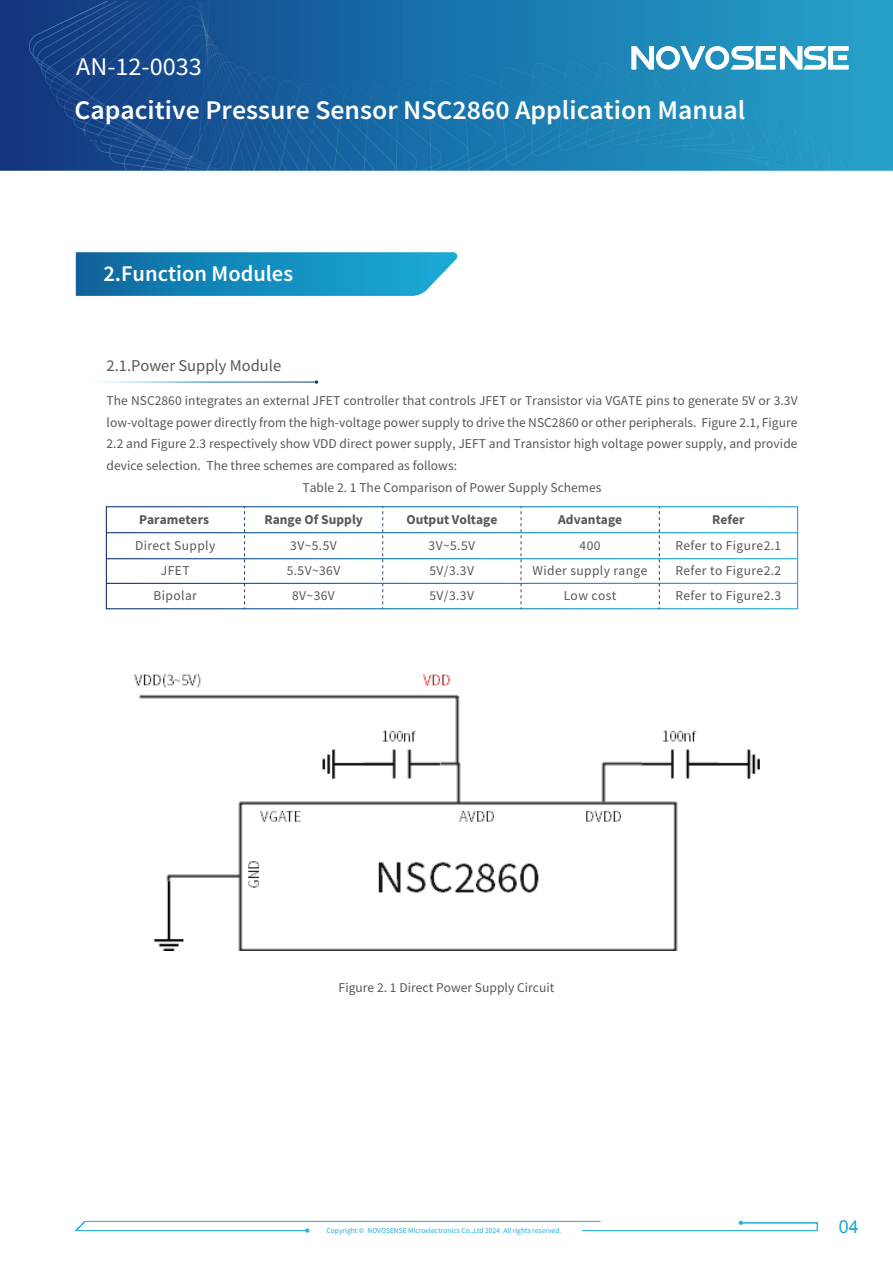
<style>
.page{position:relative;width:893px;height:1263px;background:#fff}
.page>*{position:absolute;margin:0;border:0;box-sizing:border-box;transform-origin:0 0}
.t1{font:600 27px "Source Sans Pro";color:#fff}
.t2{font:25.5px "Source Sans Pro";color:#fff}
.t3{font:600 22.5px "Source Sans Pro";color:#fff}
.t4{font:18px "Arial";color:#1ca9d4}
.t5{font:16.5px "Source Sans Pro";color:#585757}
.t6{font:13.5px/24.9px "Source Sans Pro";color:#585757;text-align:justify}
.t7{font:13.5px/24.9px "Source Sans Pro";letter-spacing:.03em;color:#585757;text-align:center}
.t8{font:700 13.5px "Source Sans Pro";color:#585757}
.t9{font:7.5px "Source Sans Pro";color:#1eadd6}
</style>
<div class="page">
<img style="left:0;top:0;width:893px;height:170px">
<svg style="left:632px;top:46px;width:216px;height:23px"></svg>
<svg style="left:74px;top:1221px;width:744px;height:12px"></svg>
<div style="left:106px;top:506px;width:692px;height:103px;border:1px solid #fff"></div>
<hr style="left:107px;top:532px;width:691px;height:1px;background:#fff">
<hr style="left:107px;top:558px;width:691px;height:1px;background:#fff">
<hr style="left:107px;top:583px;width:691px;height:1px;background:#fff">
<svg style="left:244px;top:507px;width:1px;height:102px"></svg>
<svg style="left:382px;top:507px;width:1px;height:102px"></svg>
<svg style="left:521px;top:507px;width:1px;height:102px"></svg>
<svg style="left:659px;top:507px;width:1px;height:102px"></svg>
<svg style="left:76px;top:252px;width:382px;height:44px;background:#1f8fbe"></svg>
<img style="left:134px;top:673px;width:625px;height:278px">
<h2 class="t2" style="left:76px;top:51px;width:127px">AN-12-0033</h2>
<h1 class="t1" style="left:74px;top:92px;width:672px">Capacitive Pressure Sensor NSC2860 Application Manual</h1>
<h3 class="t3" style="left:103px;top:258px;width:191px">2.Function Modules</h3>
<p class="t5" style="left:107px;top:355px;width:176px">2.1.Power Supply Module</p>
<p class="t6" style="left:107px;top:388px;width:693px">The NSC2860 integrates an external JFET controller that controls JFET or Transistor via VGATE pins to generate 5V or 3.3V</p>
<p class="t6" style="left:107px;top:409px;width:692px">low-voltage power directly from the high-voltage power supply to drive the NSC2860 or other peripherals. Figure 2.1, Figure</p>
<p class="t6" style="left:107px;top:431px;width:692px">2.2 and Figure 2.3 respectively show VDD direct power supply, JEFT and Transistor high voltage power supply, and provide</p>
<p class="t6" style="left:107px;top:453px;width:352px">device selection. The three schemes are compared as follows:</p>
<p class="t6" style="left:303px;top:475px;width:300px">Table 2. 1 The Comparison of Power Supply Schemes</p>
<p class="t8" style="left:139px;top:510px;width:71px">Parameters</p>
<p class="t7" style="left:135px;top:533px;width:82px">Direct Supply<br>JFET<br>Bipolar</p>
<p class="t8" style="left:264px;top:510px;width:100px">Range Of Supply</p>
<p class="t7" style="left:287px;top:533px;width:55px">3V~5.5V<br>5.5V~36V<br>8V~36V</p>
<p class="t6" style="left:429px;top:533px;width:48px">3V~5.5V 5V/3.3V 5V/3.3V</p>
<p class="t8" style="left:406px;top:510px;width:93px">Output Voltage</p>
<p class="t8" style="left:558px;top:510px;width:66px">Advantage</p>
<p class="t7" style="left:532px;top:533px;width:116px">400<br>Wider supply range<br>Low cost</p>
<p class="t8" style="left:712px;top:510px;width:34px">Refer</p>
<p class="t6" style="left:675px;top:533px;width:107px">Refer to Figure2.1<br>Refer to Figure2.2<br>Refer to Figure2.3</p>
<p class="t6" style="left:339px;top:975px;width:217px">Figure 2. 1 Direct Power Supply Circuit</p>
<p class="t9" style="left:327px;top:1226px;width:236px">Copyright © NOVOSENSE Microelectronics Co.,Ltd 2024. All rights reserved.</p>
<h3 class="t4" style="left:839px;top:1215px;width:22px">04</h3>
</div>
